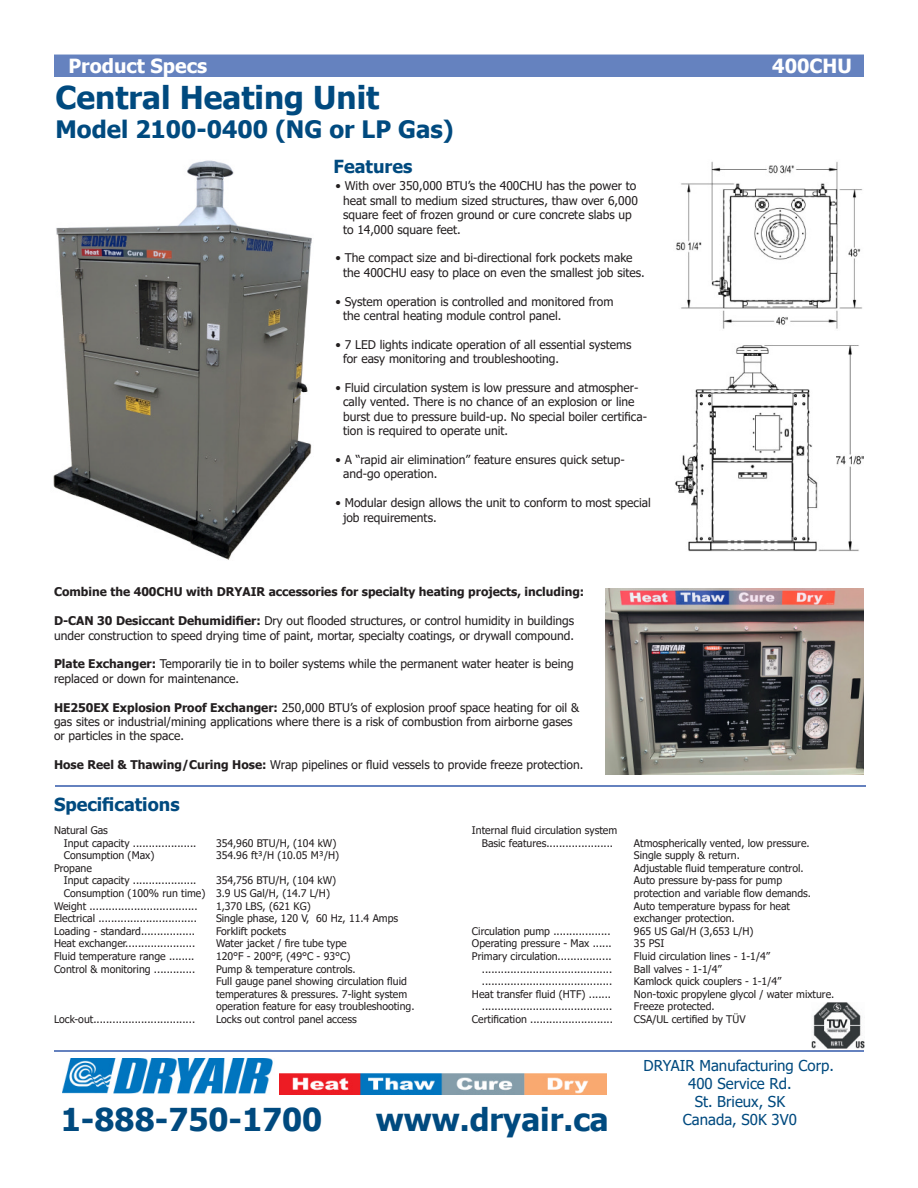
<style>
.page{position:relative;width:918px;height:1188px;background:#fff}
.page>*{position:absolute;margin:0;border:0;box-sizing:border-box;transform-origin:0 0}
.t1{font:700 31.5px "Tahoma";color:#004a7f}
.t2{font:700 24px "Tahoma";color:#004a7f}
.t3{font:700 19.5px "Tahoma";color:#fff}
.t4{font:700 18px "Tahoma";color:#004a7f}
.t5{font:15px/18px "Tahoma";color:#004a7f;text-align:center}
.t6{font:12px/14.4px "Tahoma";color:#231f20}
.t7{font:700 12px "Tahoma";color:#231f20}
.t8{font:10.5px/12.6px "Tahoma";color:#231f20}
.s1{font-weight:700}
</style>
<div class="page">
<div style="left:54px;top:54px;width:810px;height:23px;background:#6582bf"></div>
<img style="left:63px;top:1058px;width:210px;height:36px">
<img style="left:279px;top:1073px;width:328px;height:22px">
<img style="left:54px;top:1051px;width:810px;height:1px">
<img style="left:675px;top:345px;width:189px;height:207px">
<img style="left:676px;top:161px;width:187px;height:168px">
<img style="left:55px;top:786px;width:810px;height:1px">
<img style="left:605px;top:588px;width:259px;height:186px">
<img style="left:811px;top:1002px;width:53px;height:46px">
<img style="left:53px;top:160px;width:259px;height:400px">
<p class="t3" style="left:68px;top:52px;width:140px">Product Specs</p>
<p class="t1" style="left:56px;top:75px;width:325px">Central Heating Unit</p>
<p class="t2" style="left:56px;top:112px;width:400px">Model 2100-0400 (NG or LP Gas)</p>
<p class="t4" style="left:334px;top:154px;width:80px">Features</p>
<p class="t6" style="left:343px;top:180px;width:296px;text-indent:-8px">• With over 350,000 BTU’s the 400CHU has the power to heat small to medium sized structures, thaw over 6,000 square feet of frozen ground or cure concrete slabs up to 14,000 square feet.</p>
<p class="t6" style="left:343px;top:252px;width:303px;text-indent:-8px">• The compact size and bi-directional fork pockets make the 400CHU easy to place on even the smallest job sites.</p>
<p class="t6" style="left:343px;top:295px;width:272px;text-indent:-8px">• System operation is controlled and monitored from the central heating module control panel.</p>
<p class="t6" style="left:343px;top:338px;width:290px;text-indent:-8px">• 7 LED lights indicate operation of all essential systems for easy monitoring and troubleshooting.</p>
<p class="t6" style="left:343px;top:381px;width:305px;text-indent:-8px">• Fluid circulation system is low pressure and atmospher&shy;cally vented. There is no chance of an explosion or line burst due to pressure build-up. No special boiler certifica&shy;tion is required to operate unit.</p>
<p class="t6" style="left:343px;top:453px;width:283px;text-indent:-8px">• A “rapid air elimination” feature ensures quick setup&shy;and-go operation.</p>
<p class="t6" style="left:343px;top:496px;width:309px;text-indent:-8px">• Modular design allows the unit to conform to most special job requirements.</p>
<p class="t7" style="left:54px;top:584px;width:532px">Combine the 400CHU with DRYAIR accessories for specialty heating projects, including:</p>
<p class="t6" style="left:54px;top:614px;width:522px"><span class="s1">D-CAN 30 Desiccant Dehumidifier:</span> Dry out flooded structures, or control humidity in buildings under construction to speed drying time of paint, mortar, specialty coatings, or drywall compound.</p>
<p class="t6" style="left:54px;top:658px;width:521px"><span class="s1">Plate Exchanger:</span> Temporarily tie in to boiler systems while the permanent water heater is being replaced or down for maintenance.</p>
<p class="t6" style="left:54px;top:701px;width:527px"><span class="s1">HE250EX Explosion Proof Exchanger:</span> 250,000 BTU’s of explosion proof space heating for oil &amp; gas sites or industrial/mining applications where there is a risk of combustion from airborne gases or particles in the space.</p>
<p class="t6" style="left:54px;top:758px;width:531px"><span class="s1">Hose Reel &amp; Thawing/Curing Hose:</span> Wrap pipelines or fluid vessels to provide freeze protection.</p>
<p class="t3" style="left:772px;top:52px;width:81px">400CHU</p>
<p class="t4" style="left:54px;top:791px;width:127px">Specifications</p>
<p class="t8" style="left:64px;top:824px;width:134px;text-indent:-10px">Natural Gas<br>Input capacity ....................</p>
<p class="t8" style="left:216px;top:837px;width:122px">354,960 BTU/H, (104 kW)</p>
<p class="t8" style="left:64px;top:850px;width:92px">Consumption (Max)</p>
<p class="t8" style="left:216px;top:850px;width:125px">354.96 ft³/H (10.05 M³/H)</p>
<p class="t8" style="left:64px;top:862px;width:134px;text-indent:-10px">Propane<br>Input capacity ....................</p>
<p class="t8" style="left:216px;top:875px;width:122px">354,756 BTU/H, (104 kW)</p>
<p class="t8" style="left:64px;top:887px;width:268px">Consumption (100% run time) 3.9 US Gal/H, (14.7 L/H)</p>
<p class="t8" style="left:54px;top:900px;width:145px">Weight ..................................</p>
<p class="t8" style="left:216px;top:900px;width:96px">1,370 LBS, (621 KG)</p>
<p class="t8" style="left:54px;top:913px;width:145px">Electrical ...............................</p>
<p class="t8" style="left:216px;top:913px;width:184px">Single phase, 120 V, 60 Hz, 11.4 Amps</p>
<p class="t8" style="left:54px;top:925px;width:143px">Loading - standard.................</p>
<p class="t8" style="left:216px;top:925px;width:72px">Forklift pockets</p>
<p class="t8" style="left:54px;top:938px;width:143px">Heat exchanger......................</p>
<p class="t8" style="left:216px;top:938px;width:132px">Water jacket / fire tube type</p>
<p class="t8" style="left:54px;top:950px;width:142px">Fluid temperature range ........</p>
<p class="t8" style="left:216px;top:950px;width:136px">120°F - 200°F, (49°C - 93°C)</p>
<p class="t8" style="left:54px;top:963px;width:143px">Control &amp; monitoring .............</p>
<p class="t8" style="left:216px;top:963px;width:200px">Pump &amp; temperature controls.<br>Full gauge panel showing circulation fluid temperatures &amp; pressures. 7-light system operation feature for easy troubleshooting.</p>
<p class="t8" style="left:54px;top:1013px;width:143px">Lock-out................................</p>
<p class="t8" style="left:216px;top:1013px;width:142px">Locks out control panel access</p>
<p class="t8" style="left:472px;top:824px;width:147px;text-align:center">Internal fluid circulation system<br>Basic features.....................</p>
<p class="t8" style="left:634px;top:837px;width:179px">Atmospherically vented, low pressure.<br>Single supply &amp; return.<br>Adjustable fluid temperature control.<br>Auto pressure by-pass for pump protection and variable flow demands.<br>Auto temperature bypass for heat exchanger protection.</p>
<p class="t8" style="left:472px;top:925px;width:140px">Circulation pump ..................</p>
<p class="t8" style="left:634px;top:925px;width:121px">965 US Gal/H (3,653 L/H)</p>
<p class="t8" style="left:472px;top:938px;width:141px">Operating pressure - Max ......</p>
<p class="t8" style="left:634px;top:938px;width:32px">35 PSI</p>
<p class="t8" style="left:472px;top:950px;width:141px">Primary circulation.................</p>
<p class="t8" style="left:634px;top:950px;width:138px">Fluid circulation lines - 1-1/4”</p>
<p class="t8" style="left:482px;top:963px;width:132px">.........................................</p>
<p class="t8" style="left:634px;top:963px;width:89px">Ball valves - 1-1/4”</p>
<p class="t8" style="left:482px;top:976px;width:132px">.........................................</p>
<p class="t8" style="left:634px;top:976px;width:149px">Kamlock quick couplers - 1-1/4”</p>
<p class="t8" style="left:472px;top:988px;width:141px">Heat transfer fluid (HTF) .......</p>
<p class="t8" style="left:634px;top:988px;width:202px">Non-toxic propylene glycol / water mixture.</p>
<p class="t8" style="left:482px;top:1001px;width:132px">.........................................</p>
<p class="t8" style="left:634px;top:1001px;width:82px">Freeze protected.</p>
<p class="t8" style="left:472px;top:1013px;width:142px">Certification ..........................</p>
<p class="t8" style="left:634px;top:1013px;width:113px">CSA/UL certified by TÜV</p>
<p class="t1" style="left:61px;top:1098px;width:263px">1-888-750-1700</p>
<p class="t1" style="left:376px;top:1098px;width:234px">www.dryair.ca</p>
<p class="t5" style="left:644px;top:1058px;width:192px">DRYAIR Manufacturing Corp.<br>400 Service Rd.<br>St. Brieux, SK<br>Canada, S0K 3V0</p>
</div>
